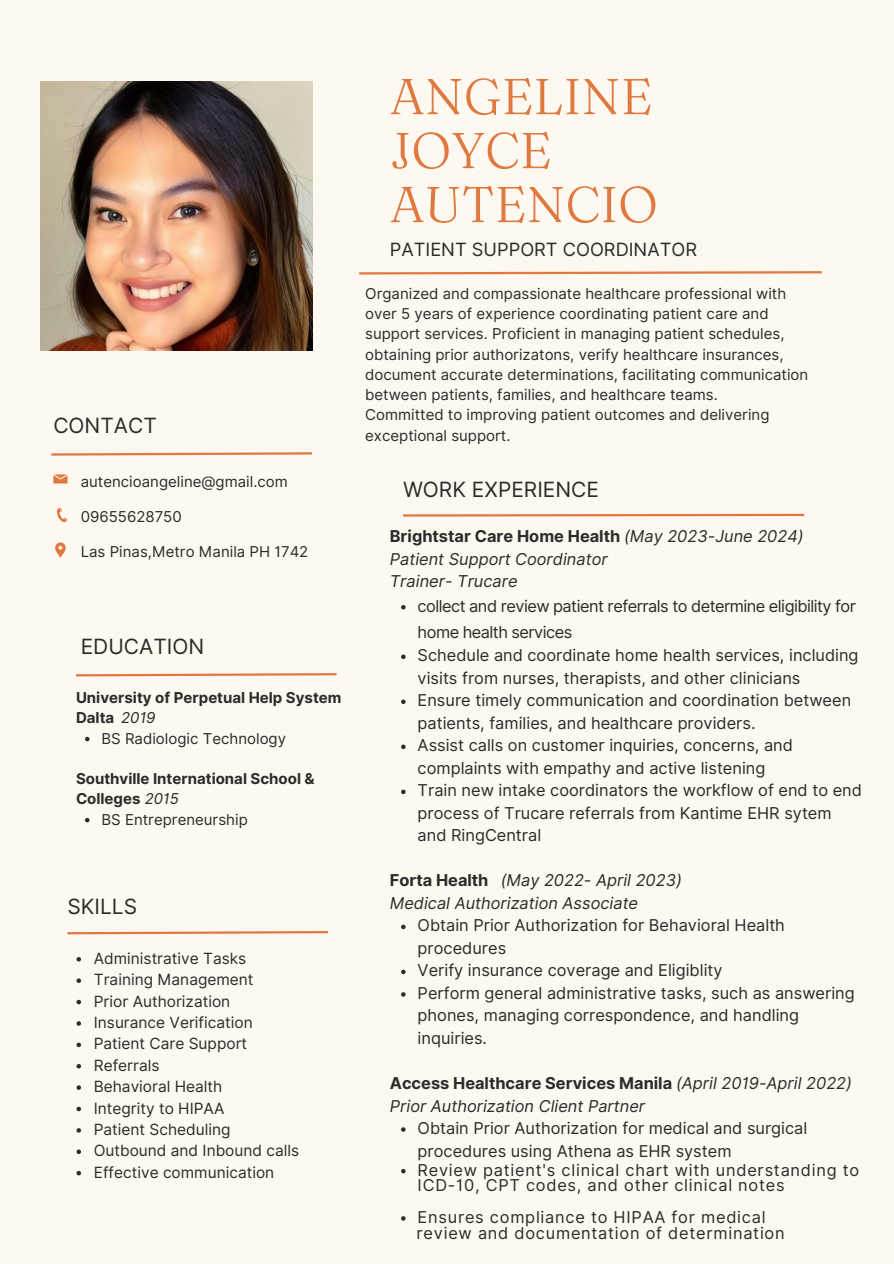
<style>
.page{position:relative;width:894px;height:1264px;background:#fff}
.page>*{position:absolute;margin:0;border:0;box-sizing:border-box;transform-origin:0 0}
.t1{font:300 50.25px/54px "Fraunces 9 pt";color:#df7940}
.t2{font:21px "Inter";color:#2b2b2b}
.t3{font:18.3px "Inter";color:#2b2b2b}
.t4{font:16.35px/22.5px "Inter";color:#2b2b2b}
.t5{font:16.35px/15.8px "Inter";letter-spacing:.045em;color:#2b2b2b}
.t6{font:italic 16.35px "Inter";color:#2b2b2b}
.t7{font:700 16.35px "Inter";color:#2b2b2b}
.t8{font:16.35px/25.8px "Inter";letter-spacing:-.03em;color:#2b2b2b}
.t9{font:15.45px "Inter";color:#2b2b2b}
.t10{font:15px/20.2px "Inter";color:#2b2b2b}
.t11{font:700 15px/20.2px "Inter";color:#2b2b2b}
.s1{font-weight:400;font-style:italic}
.s2{font-weight:700;font-style:normal}
</style>
<div class="page">
<div style="left:0;top:0;width:893px;height:1263px;background:#fdf8f0"></div>
<svg style="left:403px;top:513px;width:402px;height:4px"></svg>
<svg style="left:359px;top:271px;width:463px;height:4px"></svg>
<svg style="left:51px;top:452px;width:261px;height:4px"></svg>
<svg style="left:76px;top:673px;width:261px;height:4px"></svg>
<svg style="left:67px;top:931px;width:262px;height:4px"></svg>
<svg style="left:57px;top:508px;width:10px;height:14px"></svg>
<svg style="left:53px;top:474px;width:14px;height:9px"></svg>
<svg style="left:55px;top:542px;width:10px;height:15px"></svg>
<img style="left:41px;top:82px;width:271px;height:269px">
<svg style="left:401px;top:605px;width:4px;height:4px"></svg>
<svg style="left:401px;top:654px;width:4px;height:5px"></svg>
<svg style="left:401px;top:699px;width:4px;height:5px"></svg>
<svg style="left:401px;top:744px;width:4px;height:5px"></svg>
<svg style="left:401px;top:789px;width:4px;height:5px"></svg>
<svg style="left:401px;top:924px;width:4px;height:5px"></svg>
<svg style="left:401px;top:969px;width:4px;height:5px"></svg>
<svg style="left:401px;top:992px;width:4px;height:4px"></svg>
<svg style="left:401px;top:1127px;width:4px;height:4px"></svg>
<svg style="left:401px;top:1168px;width:4px;height:5px"></svg>
<svg style="left:401px;top:1216px;width:4px;height:4px"></svg>
<svg style="left:85px;top:736px;width:4px;height:5px"></svg>
<svg style="left:85px;top:817px;width:4px;height:5px"></svg>
<svg style="left:76px;top:957px;width:5px;height:4px"></svg>
<svg style="left:76px;top:978px;width:5px;height:4px"></svg>
<svg style="left:76px;top:999px;width:5px;height:5px"></svg>
<svg style="left:76px;top:1021px;width:5px;height:4px"></svg>
<svg style="left:76px;top:1042px;width:5px;height:5px"></svg>
<svg style="left:76px;top:1064px;width:5px;height:4px"></svg>
<svg style="left:76px;top:1085px;width:5px;height:4px"></svg>
<svg style="left:76px;top:1106px;width:5px;height:5px"></svg>
<svg style="left:76px;top:1128px;width:5px;height:4px"></svg>
<svg style="left:76px;top:1149px;width:5px;height:4px"></svg>
<svg style="left:76px;top:1170px;width:5px;height:5px"></svg>
<p class="t2" style="left:53px;top:413px;width:105px">CONTACT</p>
<p class="t10" style="left:81px;top:471px;width:208px">autencioangeline@gmail.com</p>
<p class="t10" style="left:81px;top:506px;width:103px">09655628750</p>
<p class="t10" style="left:81px;top:541px;width:229px">Las Pinas,Metro Manila PH 1742</p>
<p class="t2" style="left:81px;top:633px;width:125px">EDUCATION</p>
<p class="t11" style="left:76px;top:687px;width:267px">University of Perpetual Help System<br>Dalta <span class="s1">2019</span></p>
<p class="t10" style="left:101px;top:728px;width:186px">BS Radiologic Technology</p>
<h2 class="t11" style="left:76px;top:768px;width:240px">Southville International School &amp;<br>Colleges <span class="s1">2015</span></h2>
<p class="t10" style="left:101px;top:809px;width:148px">BS Entrepreneurship</p>
<p class="t2" style="left:67px;top:894px;width:71px">SKILLS</p>
<p class="t9" style="left:94px;top:948px;width:154px">Administrative Tasks</p>
<p class="t9" style="left:94px;top:970px;width:161px">Training Management</p>
<p class="t9" style="left:94px;top:991px;width:138px">Prior Authorization</p>
<h2 class="t9" style="left:94px;top:1013px;width:160px">Insurance Verification</h2>
<p class="t9" style="left:94px;top:1034px;width:155px">Patient Care Support</p>
<p class="t9" style="left:94px;top:1055px;width:67px">Referrals</p>
<p class="t9" style="left:94px;top:1077px;width:130px">Behavioral Health</p>
<p class="t9" style="left:94px;top:1098px;width:132px">Integrity to HIPAA</p>
<p class="t9" style="left:94px;top:1119px;width:138px">Patient Scheduling</p>
<p class="t9" style="left:94px;top:1141px;width:207px">Outbound and Inbound calls</p>
<p class="t9" style="left:94px;top:1162px;width:182px">Effective communication</p>
<p class="t1" style="left:390px;top:69px;width:269px">ANGELINE<br>JOYCE<br>AUTENCIO</p>
<p class="t3" style="left:390px;top:238px;width:309px">PATIENT SUPPORT COORDINATOR</p>
<p class="t10" style="left:365px;top:283px;width:444px">Organized and compassionate healthcare professional with over 5 years of experience coordinating patient care and support services. Proficient in managing patient schedules, obtaining prior authorizatons, verify healthcare insurances, document accurate determinations, facilitating communication between patients, families, and healthcare teams.</p>
<h2 class="t10" style="left:365px;top:405px;width:405px">Committed to improving patient outcomes and delivering exceptional support.</h2>
<p class="t2" style="left:403px;top:476px;width:197px">WORK EXPERIENCE</p>
<h2 class="t7" style="left:390px;top:526px;width:415px">Brightstar Care Home Health <span class="s1">(May 2023-June 2024)</span></h2>
<p class="t6" style="left:390px;top:549px;width:219px">Patient Support Coordinator</p>
<p class="t6" style="left:390px;top:571px;width:129px">Trainer- Trucare</p>
<p class="t8" style="left:417px;top:593px;width:440px">collect and review patient referrals to determine eligibility for home health services</p>
<p class="t4" style="left:417px;top:644px;width:442px">Schedule and coordinate home health services, including visits from nurses, therapists, and other clinicians</p>
<p class="t4" style="left:417px;top:689px;width:435px">Ensure timely communication and coordination between patients, families, and healthcare providers.</p>
<p class="t4" style="left:417px;top:734px;width:377px">Assist calls on customer inquiries, concerns, and complaints with empathy and active listening</p>
<p class="t4" style="left:417px;top:779px;width:445px">Train new intake coordinators the workflow of end to end process of Trucare referrals from Kantime EHR sytem and RingCentral</p>
<p class="t6" style="left:390px;top:870px;width:293px"><span class="s2">Forta Health</span> (May 2022- April 2023)</p>
<p class="t6" style="left:390px;top:893px;width:250px">Medical Authorization Associate</p>
<p class="t4" style="left:417px;top:914px;width:368px">Obtain Prior Authorization for Behavioral Health procedures</p>
<p class="t4" style="left:417px;top:959px;width:306px">Verify insurance coverage and Eligiblity</p>
<p class="t4" style="left:417px;top:981px;width:438px">Perform general administrative tasks, such as answering phones, managing correspondence, and handling inquiries.</p>
<p class="t7" style="left:390px;top:1073px;width:463px">Access Healthcare Services Manila <span class="s1">(April 2019-April 2022)</span></p>
<p class="t6" style="left:390px;top:1095px;width:257px">Prior Authorization Client Partner</p>
<p class="t4" style="left:417px;top:1116px;width:391px">Obtain Prior Authorization for medical and surgical procedures using Athena as EHR system</p>
<p class="t5" style="left:417px;top:1161px;width:443px">Review patient's clinical chart with understanding to<br>ICD-10, CPT codes, and other clinical notes</p>
<p class="t5" style="left:417px;top:1209px;width:349px">Ensures compliance to HIPAA for medical</p>
<p class="t5" style="left:416px;top:1224px;width:369px">review and documentation of determination</p>
</div>
